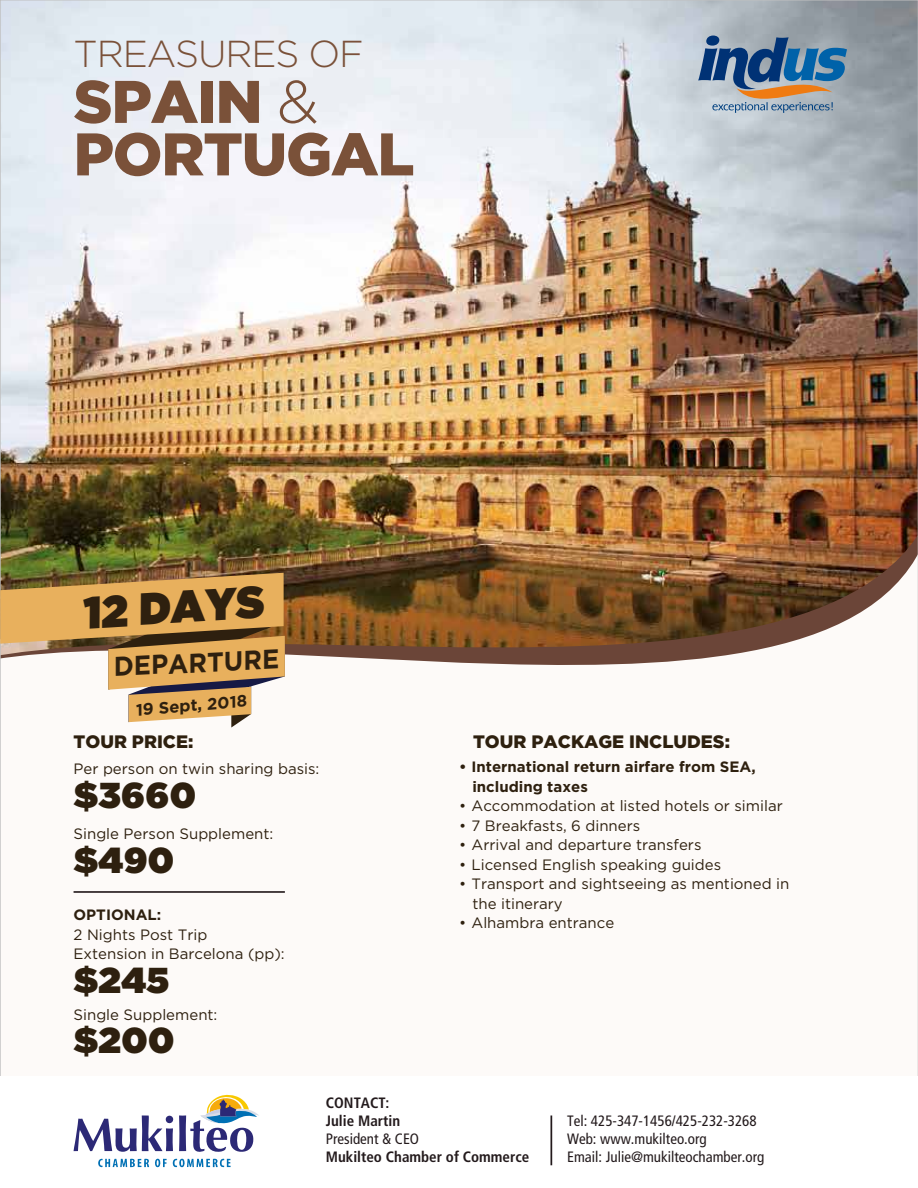
<style>
.page{position:relative;width:918px;height:1188px;background:#fff}
.page>*{position:absolute;margin:0;border:0;box-sizing:border-box;transform-origin:0 0}
.t1{font:900 60px/52.5px "Gotham";letter-spacing:-.02em;color:#7a5139}
.t2{font:900 44.85px "Gotham";color:#2e200f;scale:.95 1}
.t3{font:300 37.5px "Gotham";letter-spacing:-.03em;color:#7a5139}
.t4{font:900 36px "Gotham";letter-spacing:.01em;color:#2e200f}
.t5{font:700 27.15px "Gotham";color:#2e200f;scale:.95 1}
.t6{font:900 18px "Gotham";color:#2e200f}
.t7{font:700 16.5px "Gotham";color:#2e200f}
.t8{font:15px/19.5px "Gotham";color:#2e200f}
.t9{font:condensed 15px/18px "Frutiger LT Com";color:#231a1c}
.t10{font:700 15px/19.5px "Gotham";color:#2e200f}
.t11{font:700 condensed 15px/18px "Frutiger LT Com";color:#231a1c}
.s1{font-weight:300}
</style>
<div class="page">
<img style="left:2px;top:2px;width:914px;height:436px">
<img style="left:2px;top:438px;width:914px;height:33px">
<img style="left:2px;top:471px;width:914px;height:422px">
<svg style="left:0;top:573px;width:285px;height:155px"></svg>
<hr style="left:550px;top:1116px;width:2px;height:49px;background:#231a1c">
<svg style="left:74px;top:1094px;width:185px;height:74px"></svg>
<svg style="left:698px;top:36px;width:149px;height:78px;background:#778da3"></svg>
<hr style="left:74px;top:891px;width:211px;height:2px;background:#231a1c">
<h3 class="t3" style="left:74px;top:30px;width:292px">TREASURES OF</h3>
<h1 class="t1" style="left:74px;top:74px;width:342px">SPAIN <span class="s1">&amp;<br></span>PORTUGAL</h1>
<h2 class="t2" style="left:81px;top:580px;width:192px;rotate:-3deg">12 DAYS</h2>
<h3 class="t5" style="left:112px;top:651px;width:176px;rotate:-3deg">DEPARTURE</h3>
<p class="t7" style="left:135px;top:701px;width:113px;rotate:-5deg">19 Sept, 2018</p>
<p class="t6" style="left:74px;top:731px;width:121px">TOUR PRICE:</p>
<p class="t8" style="left:74px;top:759px;width:247px">Per person on twin sharing basis:</p>
<h3 class="t4" style="left:74px;top:769px;width:124px">$3660</h3>
<p class="t8" style="left:74px;top:824px;width:201px">Single Person Supplement:</p>
<h3 class="t4" style="left:74px;top:834px;width:102px">$490</h3>
<p class="t10" style="left:74px;top:905px;width:89px">OPTIONAL:</p>
<p class="t8" style="left:74px;top:924px;width:213px">2 Nights Post Trip<br>Extension in Barcelona (pp):</p>
<h3 class="t4" style="left:74px;top:955px;width:97px">$245</h3>
<p class="t8" style="left:74px;top:1004px;width:145px">Single Supplement:</p>
<h3 class="t4" style="left:74px;top:1015px;width:102px">$200</h3>
<p class="t6" style="left:473px;top:731px;width:258px">TOUR PACKAGE INCLUDES:</p>
<p class="t10" style="left:472px;top:757px;width:285px;text-indent:-13px">• International return airfare from SEA, including taxes</p>
<p class="t8" style="left:459px;top:796px;width:325px">• Accommodation at listed hotels or similar</p>
<p class="t8" style="left:459px;top:815px;width:183px">• 7 Breakfasts, 6 dinners</p>
<p class="t8" style="left:459px;top:835px;width:244px">• Arrival and departure transfers</p>
<p class="t8" style="left:459px;top:854px;width:263px">• Licensed English speaking guides</p>
<p class="t8" style="left:472px;top:874px;width:319px;text-indent:-13px">• Transport and sightseeing as mentioned in the itinerary</p>
<p class="t8" style="left:459px;top:913px;width:157px">• Alhambra entrance</p>
<p class="t11" style="left:326px;top:1093px;width:76px">CONTACT:<br>Julie Martin</p>
<p class="t9" style="left:326px;top:1129px;width:95px">President &amp; CEO</p>
<p class="t11" style="left:326px;top:1147px;width:205px">Mukilteo Chamber of Commerce</p>
<p class="t9" style="left:567px;top:1111px;width:199px">Tel: 425-347-1456/425-232-3268<br>Web: www.mukilteo.org<br>Email: Julie@mukilteochamber.org</p>
</div>
